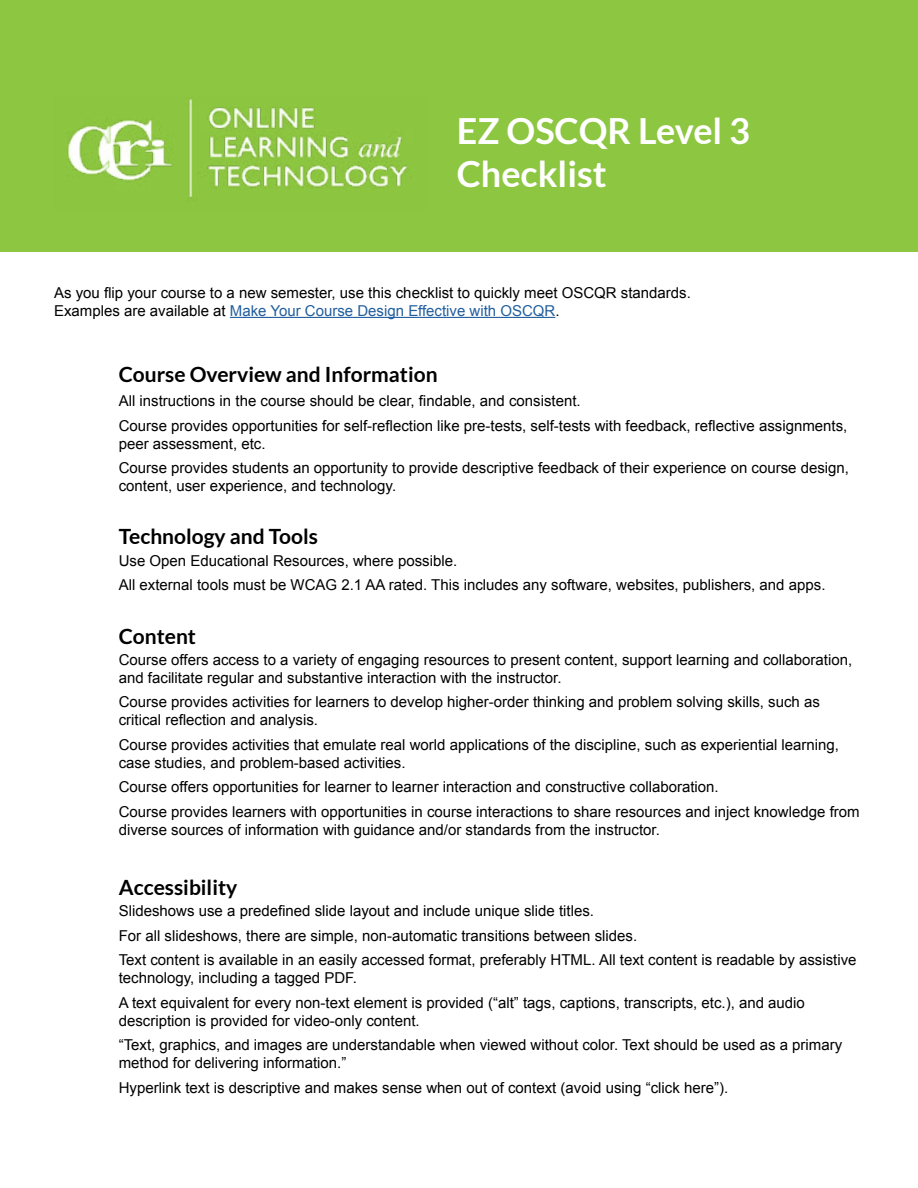
<style>
.page{position:relative;width:918px;height:1188px;background:#fff}
.page>*{position:absolute;margin:0;border:0;box-sizing:border-box;transform-origin:0 0}
.Header_1{font:700 36px/43.2px "Lato";color:#fff}
.Header_2{font:700 21px "Lato";color:#000}
.t1{font:15px/18px "Arial";color:#000}
.s1{color:#215e9e}
</style>
<div class="page">
<div style="left:0;top:0;width:918px;height:252px;background:#8dc640"></div>
<img style="left:67px;top:99px;width:344px;height:99px">
<hr style="left:230px;top:317px;width:325px;height:1px;background:#215e9e">
<p class="Header_1" style="left:457px;top:109px;width:295px">EZ OSCQR Level 3<br>Checklist</p>
<p class="t1" style="left:54px;top:284px;width:638px">As you flip your course to a new semester, use this checklist to quickly meet OSCQR standards.<br>Examples are available at <span class="s1">Make Your Course Design Effective with OSCQR</span>.</p>
<p class="Header_2" style="left:119px;top:362px;width:320px">Course Overview and Information</p>
<p class="t1" style="left:119px;top:392px;width:463px">All instructions in the course should be clear, findable, and consistent.</p>
<p class="t1" style="left:119px;top:417px;width:730px">Course provides opportunities for self-reflection like pre-tests, self-tests with feedback, reflective assignments, peer assessment, etc.</p>
<p class="t1" style="left:119px;top:459px;width:732px">Course provides students an opportunity to provide descriptive feedback of their experience on course design, content, user experience, and technology.</p>
<p class="Header_2" style="left:119px;top:525px;width:201px">Technology and Tools</p>
<p class="t1" style="left:119px;top:551px;width:340px">Use Open Educational Resources, where possible.</p>
<p class="t1" style="left:119px;top:576px;width:708px">All external tools must be WCAG 2.1 AA rated. This includes any software, websites, publishers, and apps.</p>
<p class="Header_2" style="left:119px;top:624px;width:79px">Content</p>
<p class="t1" style="left:119px;top:651px;width:735px">Course offers access to a variety of engaging resources to present content, support learning and collaboration, and facilitate regular and substantive interaction with the instructor.</p>
<p class="t1" style="left:119px;top:693px;width:703px">Course provides activities for learners to develop higher-order thinking and problem solving skills, such as critical reflection and analysis.</p>
<p class="t1" style="left:119px;top:736px;width:722px">Course provides activities that emulate real world applications of the discipline, such as experiential learning, case studies, and problem-based activities.</p>
<p class="t1" style="left:119px;top:778px;width:601px">Course offers opportunities for learner to learner interaction and constructive collaboration.</p>
<p class="t1" style="left:119px;top:803px;width:742px">Course provides learners with opportunities in course interactions to share resources and inject knowledge from diverse sources of information with guidance and/or standards from the instructor.</p>
<p class="Header_2" style="left:119px;top:875px;width:120px">Accessibility</p>
<p class="t1" style="left:119px;top:902px;width:477px">Slideshows use a predefined slide layout and include unique slide titles.</p>
<p class="t1" style="left:119px;top:927px;width:520px">For all slideshows, there are simple, non-automatic transitions between slides.</p>
<p class="t1" style="left:119px;top:951px;width:739px">Text content is available in an easily accessed format, preferably HTML. All text content is readable by assistive technology, including a tagged PDF.</p>
<p class="t1" style="left:119px;top:994px;width:688px">A text equivalent for every non-text element is provided (“alt” tags, captions, transcripts, etc.), and audio description is provided for video-only content.</p>
<p class="t1" style="left:119px;top:1036px;width:725px">“Text, graphics, and images are understandable when viewed without color. Text should be used as a primary method for delivering information.”</p>
<p class="t1" style="left:119px;top:1078px;width:611px">Hyperlink text is descriptive and makes sense when out of context (avoid using “click here”).</p>
</div>
